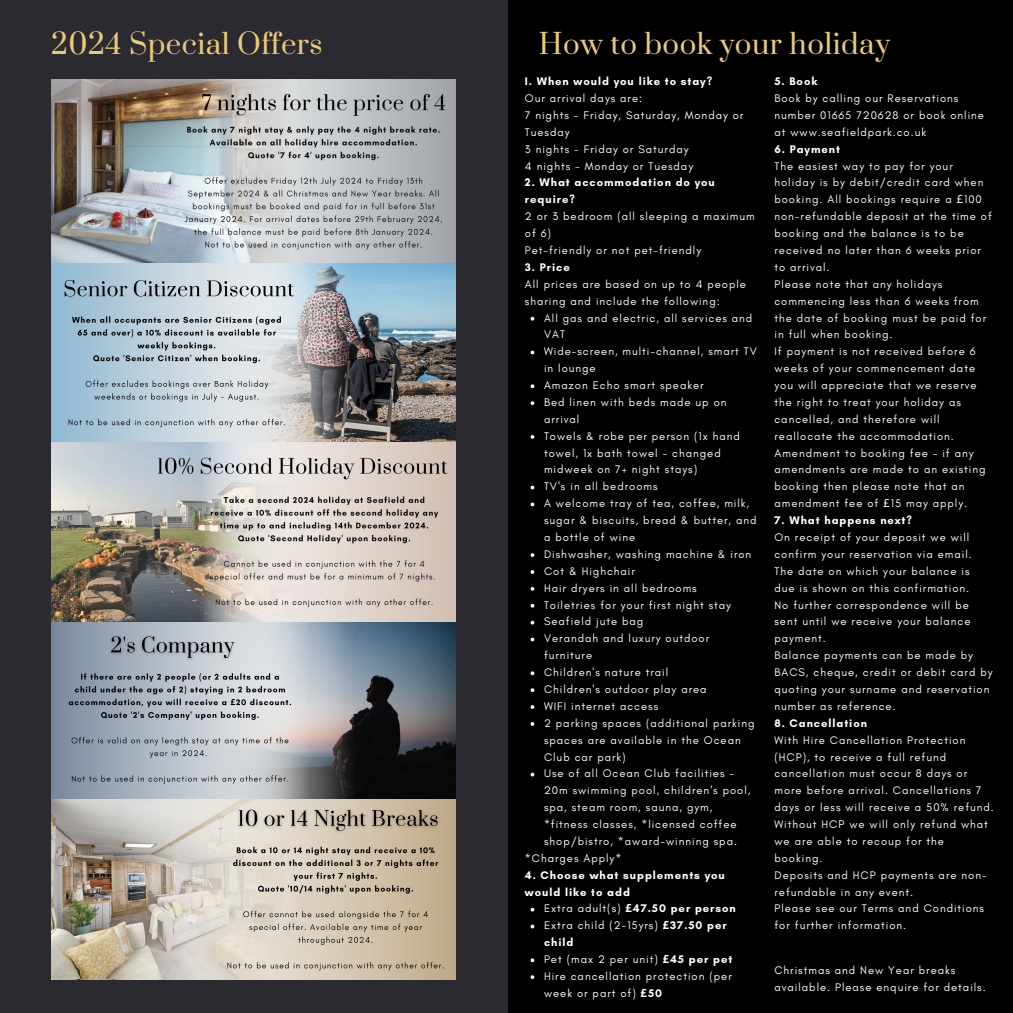
<style>
.page{position:relative;width:1013px;height:1013px;background:#fff}
.page>*{position:absolute;margin:0;border:0;box-sizing:border-box;transform-origin:0 0}
.t1{font:27.5px "Prata";letter-spacing:.015em;color:#ecc978}
.t2{font:11.25px/16.9px "Glacial Indifference";letter-spacing:.085em;color:#fff}
.t3{font:700 11.25px/16.9px "Glacial Indifference";letter-spacing:.085em;color:#fff}
.s1{font-weight:400}
.s2{font-family:"Noto Sans"}
.s3{font-family:"Noto Sans";font-weight:700}
.s4{font-weight:700}
</style>
<div class="page">
<div style="left:506px;top:0;width:506px;height:1012px;background:#000"></div>
<div style="left:0;top:0;width:507px;height:1012px;background:#2b2a31"></div>
<svg style="left:530px;top:317px;width:4px;height:3px"></svg>
<svg style="left:530px;top:350px;width:4px;height:4px"></svg>
<svg style="left:530px;top:384px;width:4px;height:4px"></svg>
<svg style="left:530px;top:401px;width:4px;height:4px"></svg>
<svg style="left:530px;top:435px;width:4px;height:4px"></svg>
<svg style="left:530px;top:485px;width:4px;height:4px"></svg>
<svg style="left:530px;top:502px;width:4px;height:4px"></svg>
<svg style="left:530px;top:553px;width:4px;height:4px"></svg>
<svg style="left:530px;top:570px;width:4px;height:4px"></svg>
<svg style="left:530px;top:587px;width:4px;height:3px"></svg>
<svg style="left:530px;top:604px;width:4px;height:3px"></svg>
<svg style="left:530px;top:620px;width:4px;height:4px"></svg>
<svg style="left:530px;top:637px;width:4px;height:4px"></svg>
<svg style="left:530px;top:671px;width:4px;height:4px"></svg>
<svg style="left:530px;top:688px;width:4px;height:4px"></svg>
<svg style="left:530px;top:705px;width:4px;height:4px"></svg>
<svg style="left:530px;top:772px;width:4px;height:4px"></svg>
<svg style="left:530px;top:907px;width:4px;height:4px"></svg>
<svg style="left:530px;top:924px;width:4px;height:4px"></svg>
<svg style="left:530px;top:958px;width:4px;height:4px"></svg>
<svg style="left:530px;top:975px;width:4px;height:4px"></svg>
<img style="left:51px;top:262px;width:404px;height:359px">
<img style="left:51px;top:623px;width:404px;height:355px">
<img style="left:51px;top:79px;width:404px;height:183px">
<img style="left:51px;top:442px;width:404px;height:178px">
<p class="t1" style="left:51px;top:27px;width:273px">2024 Special Offers</p>
<p class="t1" style="left:539px;top:27px;width:353px">How to book your holiday</p>
<p class="t3" style="left:525px;top:73px;width:189px">I. When would you like to stay?</p>
<p class="t2" style="left:525px;top:90px;width:119px">Our arrival days are:</p>
<p class="t2" style="left:525px;top:107px;width:220px">7 nights - Friday, Saturday, Monday or<br>Tuesday</p>
<p class="t2" style="left:525px;top:140px;width:165px">3 nights - Friday or Saturday</p>
<p class="t2" style="left:525px;top:157px;width:170px">4 nights - Monday or Tuesday</p>
<p class="t3" style="left:525px;top:174px;width:191px">2. What accommodation do you require?</p>
<p class="t2" style="left:525px;top:208px;width:231px">2 or 3 bedroom (all sleeping a maximum of 6)</p>
<p class="t2" style="left:525px;top:242px;width:178px">Pet-friendly or not pet-friendly</p>
<p class="t3" style="left:525px;top:258px;width:46px">3. Price</p>
<p class="t2" style="left:525px;top:275px;width:223px">All prices are based on up to 4 people sharing and include the following:</p>
<p class="t2" style="left:544px;top:309px;width:210px">All gas and electric, all services and<br>VAT</p>
<p class="t2" style="left:544px;top:343px;width:214px">Wide-screen, multi-channel, smart TV in lounge</p>
<p class="t2" style="left:544px;top:377px;width:161px">Amazon Echo smart speaker</p>
<p class="t2" style="left:544px;top:393px;width:184px">Bed linen with beds made up on arrival</p>
<p class="t2" style="left:544px;top:427px;width:197px">Towels &amp; robe per person (1x hand towel, 1x bath towel - changed midweek on 7+ night stays)</p>
<p class="t2" style="left:544px;top:478px;width:115px">TV's in all bedrooms</p>
<p class="t2" style="left:544px;top:495px;width:214px">A welcome tray of tea, coffee, milk, sugar &amp; biscuits, bread &amp; butter, and a bottle of wine</p>
<p class="t2" style="left:544px;top:545px;width:209px">Dishwasher, washing machine &amp; iron</p>
<p class="t2" style="left:544px;top:562px;width:92px">Cot &amp; Highchair</p>
<p class="t2" style="left:544px;top:579px;width:154px">Hair dryers in all bedrooms</p>
<p class="t2" style="left:544px;top:596px;width:188px">Toiletries for your first night stay</p>
<p class="t2" style="left:544px;top:613px;width:101px">Seafield jute bag</p>
<p class="t2" style="left:544px;top:630px;width:167px">Verandah and luxury outdoor furniture</p>
<p class="t2" style="left:544px;top:663px;width:126px">Children's nature trail</p>
<p class="t2" style="left:544px;top:680px;width:164px">Children's outdoor play area</p>
<p class="t2" style="left:544px;top:697px;width:116px">WIFI internet access</p>
<p class="t2" style="left:544px;top:714px;width:212px">2 parking spaces (additional parking spaces are available in the Ocean<br>Club car park)</p>
<p class="t2" style="left:544px;top:765px;width:208px">Use of all Ocean Club facilities - 20m swimming pool, children's pool, spa, steam room, sauna, gym, *fitness classes, *licensed coffee shop/bistro, *award-winning spa.</p>
<p class="t2" style="left:525px;top:849px;width:98px">*Charges Apply*</p>
<p class="t3" style="left:525px;top:866px;width:201px">4. Choose what supplements you would like to add</p>
<p class="t3" style="left:544px;top:900px;width:193px"><span class="s1">Extra adult(s)</span> <span class="s2">£</span>47.50 per person</p>
<p class="t2" style="left:544px;top:917px;width:184px">Extra child (2-15yrs) <span class="s3">£</span><span class="s4">37.50 per child</span></p>
<p class="t2" style="left:544px;top:950px;width:190px">Pet (max 2 per unit) <span class="s3">£</span><span class="s4">45 per pet</span></p>
<p class="t2" style="left:544px;top:967px;width:189px">Hire cancellation protection (per week or part of) <span class="s3">£</span><span class="s4">50</span></p>
<p class="t3" style="left:774px;top:73px;width:44px">5. Book</p>
<p class="t2" style="left:774px;top:90px;width:211px">Book by calling our Reservations number 01665 720628 or book online at www.seafieldpark.co.uk</p>
<p class="t3" style="left:774px;top:140px;width:67px">6. Payment</p>
<p class="t2" style="left:774px;top:157px;width:219px">The easiest way to pay for your holiday is by debit/credit card when booking. All bookings require a <span class="s2">£</span>100 non-refundable deposit at the time of booking and the balance is to be received no later than 6 weeks prior to arrival.</p>
<p class="t2" style="left:774px;top:275px;width:213px">Please note that any holidays commencing less than 6 weeks from the date of booking must be paid for in full when booking.</p>
<p class="t2" style="left:774px;top:343px;width:204px">If payment is not received before 6 weeks of your commencement date you will appreciate that we reserve the right to treat your holiday as cancelled, and therefore will reallocate the accommodation.</p>
<p class="t2" style="left:774px;top:444px;width:213px">Amendment to booking fee - if any amendments are made to an existing booking then please note that an amendment fee of <span class="s2">£</span>15 may apply.</p>
<p class="t3" style="left:774px;top:512px;width:139px">7. What happens next?</p>
<p class="t2" style="left:774px;top:528px;width:199px">On receipt of your deposit we will confirm your reservation via email.</p>
<p class="t2" style="left:774px;top:562px;width:196px">The date on which your balance is due is shown on this confirmation.</p>
<p class="t2" style="left:774px;top:596px;width:198px">No further correspondence will be sent until we receive your balance payment.</p>
<p class="t2" style="left:774px;top:647px;width:220px">Balance payments can be made by<br>BACS, cheque, credit or debit card by quoting your surname and reservation number as reference.</p>
<p class="t3" style="left:774px;top:714px;width:94px">8. Cancellation</p>
<p class="t2" style="left:774px;top:731px;width:221px">With Hire Cancellation Protection (HCP), to receive a full refund cancellation must occur 8 days or more before arrival. Cancellations 7 days or less will receive a 50% refund.</p>
<p class="t2" style="left:774px;top:815px;width:215px">Without HCP we will only refund what we are able to recoup for the booking.</p>
<p class="t2" style="left:774px;top:866px;width:214px">Deposits and HCP payments are non&shy;refundable in any event.</p>
<p class="t2" style="left:774px;top:900px;width:211px">Please see our Terms and Conditions for further information.</p>
<p class="t2" style="left:774px;top:961px;width:213px">Christmas and New Year breaks available. Please enquire for details.</p>
</div>
